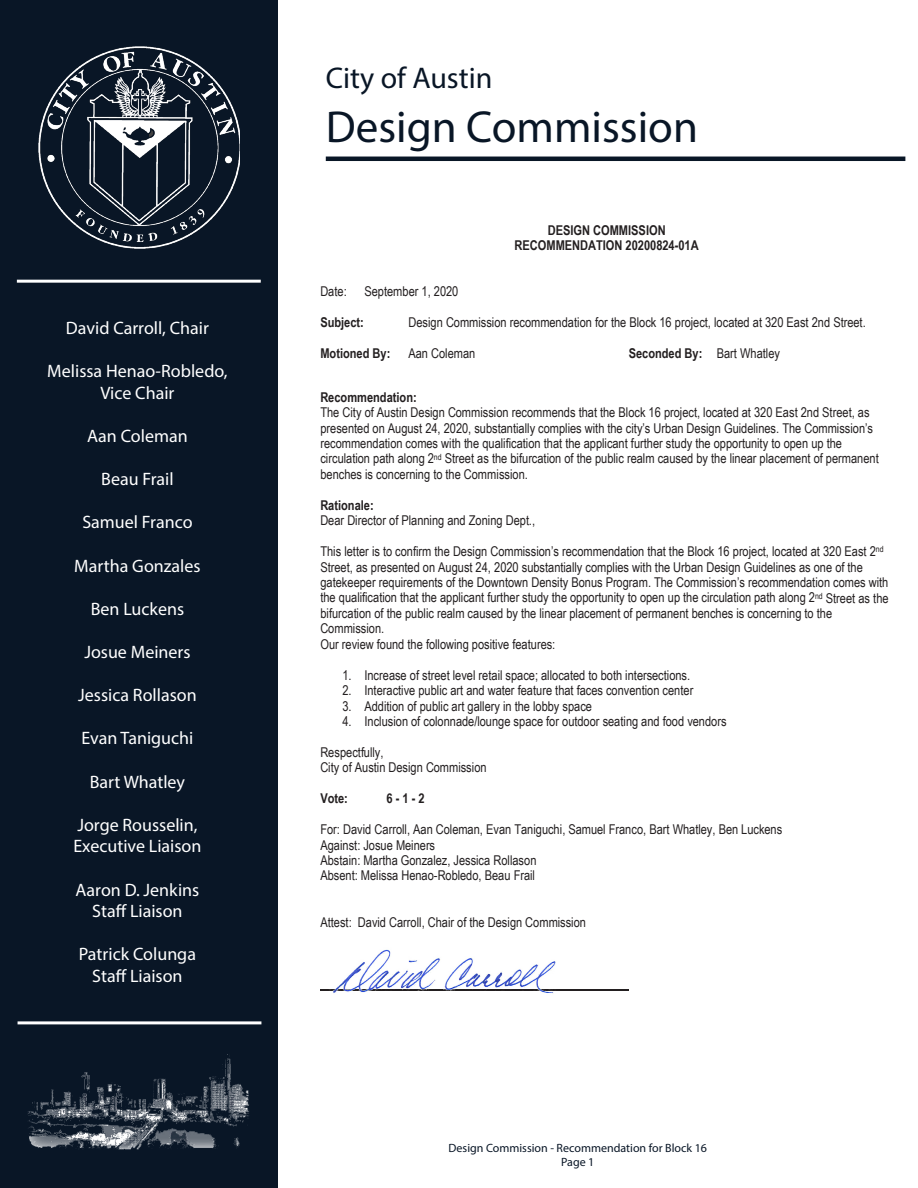
<style>
.page{position:relative;width:918px;height:1188px;background:#fff}
.page>*{position:absolute;margin:0;border:0;box-sizing:border-box;transform-origin:0 0}
.t1{font:45px "Myriad Pro";color:#091626}
.t2{font:30px "Myriad Pro";color:#091626}
.t3{font:18px/21.6px "Myriad Pro";color:#fff;text-align:center}
.t4{font:13.5px/15.5px "Arial Narrow";color:#231f20}
.t5{font:700 13.5px/15.5px "Arial Narrow";color:#231f20;text-align:center}
.t6{font:12px "Myriad Pro";color:#091626}
.s1{font-weight:400}
.s2{font-weight:700}
</style>
<div class="page">
<div style="left:0;top:0;width:278px;height:1188px;background:#091626"></div>
<hr style="left:17px;top:280px;width:244px;height:3px;background:#fff">
<hr style="left:18px;top:1021px;width:243px;height:3px;background:#fff">
<hr style="left:326px;top:157px;width:579px;height:4px;background:#091626">
<img style="left:39px;top:46px;width:201px;height:203px">
<hr style="left:320px;top:990px;width:309px;height:1px;background:#231f20">
<img style="left:320px;top:949px;width:249px;height:44px">
<img style="left:28px;top:1054px;width:221px;height:96px">
<p class="t3" style="left:66px;top:317px;width:144px">David Carroll, Chair</p>
<p class="t3" style="left:47px;top:360px;width:182px">Melissa Henao-Robledo,<br>Vice Chair</p>
<p class="t3" style="left:87px;top:425px;width:102px">Aan Coleman</p>
<p class="t3" style="left:101px;top:468px;width:74px">Beau Frail</p>
<p class="t3" style="left:82px;top:511px;width:112px">Samuel Franco</p>
<p class="t3" style="left:74px;top:555px;width:128px">Martha Gonzales</p>
<p class="t3" style="left:91px;top:598px;width:95px">Ben Luckens</p>
<p class="t3" style="left:84px;top:641px;width:108px">Josue Meiners</p>
<p class="t3" style="left:78px;top:684px;width:120px">Jessica Rollason</p>
<p class="t3" style="left:81px;top:727px;width:113px">Evan Taniguchi</p>
<p class="t3" style="left:90px;top:771px;width:97px">Bart Whatley</p>
<p class="t3" style="left:77px;top:814px;width:122px">Jorge Rousselin,</p>
<p class="t3" style="left:73px;top:835px;width:129px">Executive Liaison</p>
<p class="t3" style="left:76px;top:879px;width:125px">Aaron D. Jenkins</p>
<p class="t3" style="left:92px;top:900px;width:92px">Staff Liaison</p>
<p class="t3" style="left:79px;top:943px;width:119px">Patrick Colunga</p>
<p class="t3" style="left:92px;top:965px;width:92px">Staff Liaison</p>
<p class="t2" style="left:326px;top:59px;width:168px">City of Austin</p>
<p class="t1" style="left:326px;top:99px;width:374px">Design Commission</p>
<p class="t5" style="left:515px;top:221px;width:186px">DESIGN COMMISSION<br>RECOMMENDATION 20200824-01A</p>
<p class="t4" style="left:320px;top:283px;width:28px">Date:</p>
<p class="t4" style="left:364px;top:283px;width:95px">September 1, 2020</p>
<p class="t5" style="left:320px;top:314px;width:45px">Subject:</p>
<p class="t4" style="left:408px;top:314px;width:459px">Design Commission recommendation for the Block 16 project, located at 320 East 2nd Street.</p>
<p class="t5" style="left:320px;top:345px;width:72px">Motioned By:</p>
<p class="t4" style="left:408px;top:345px;width:68px">Aan Coleman</p>
<p class="t5" style="left:629px;top:345px;width:153px">Seconded By: <span class="s1">Bart Whatley</span></p>
<p class="t4" style="left:320px;top:389px;width:560px"><span class="s2">Recommendation:<br></span>The City of Austin Design Commission recommends that the Block 16 project, located at 320 East 2nd Street, as presented on August 24, 2020, substantially complies with the city’s Urban Design Guidelines. The Commission’s recommendation comes with the qualification that the applicant further study the opportunity to open up the circulation path along 2<sup>nd</sup> Street as the bifurcation of the public realm caused by the linear placement of permanent benches is concerning to the Commission.</p>
<p class="t4" style="left:320px;top:497px;width:216px"><span class="s2">Rationale:<br></span>Dear Director of Planning and Zoning Dept.,</p>
<p class="t4" style="left:320px;top:543px;width:570px">This letter is to confirm the Design Commission’s recommendation that the Block 16 project, located at 320 East 2<sup>nd </sup>Street, as presented on August 24, 2020 substantially complies with the Urban Design Guidelines as one of the gatekeeper requirements of the Downtown Density Bonus Program. The Commission’s recommendation comes with the qualification that the applicant further study the opportunity to open up the circulation path along 2<sup>nd</sup> Street as the bifurcation of the public realm caused by the linear placement of permanent benches is concerning to the Commission.<br>Our review found the following positive features:</p>
<p class="t4" style="left:342px;top:667px;width:349px">1. Increase of street level retail space; allocated to both intersections.</p>
<p class="t4" style="left:342px;top:682px;width:353px">2. Interactive public art and water feature that faces convention center</p>
<p class="t4" style="left:342px;top:698px;width:251px">3. Addition of public art gallery in the lobby space</p>
<p class="t4" style="left:342px;top:713px;width:386px">4. Inclusion of colonnade/lounge space for outdoor seating and food vendors</p>
<p class="t4" style="left:320px;top:744px;width:168px">Respectfully,<br>City of Austin Design Commission</p>
<p class="t5" style="left:320px;top:790px;width:29px">Vote:</p>
<p class="t5" style="left:386px;top:790px;width:40px">6-1-2</p>
<p class="t4" style="left:320px;top:821px;width:463px">For: David Carroll, Aan Coleman, Evan Taniguchi, Samuel Franco, Bart Whatley, Ben Luckens Against: Josue Meiners<br>Abstain: Martha Gonzalez, Jessica Rollason<br>Absent: Melissa Henao-Robledo, Beau Frail</p>
<p class="t4" style="left:320px;top:914px;width:267px">Attest: David Carroll, Chair of the Design Commission</p>
<p class="t6" style="left:449px;top:1140px;width:260px">Design Commission - Recommendation for Block 16</p>
<p class="t6" style="left:561px;top:1155px;width:35px">Page 1</p>
</div>
